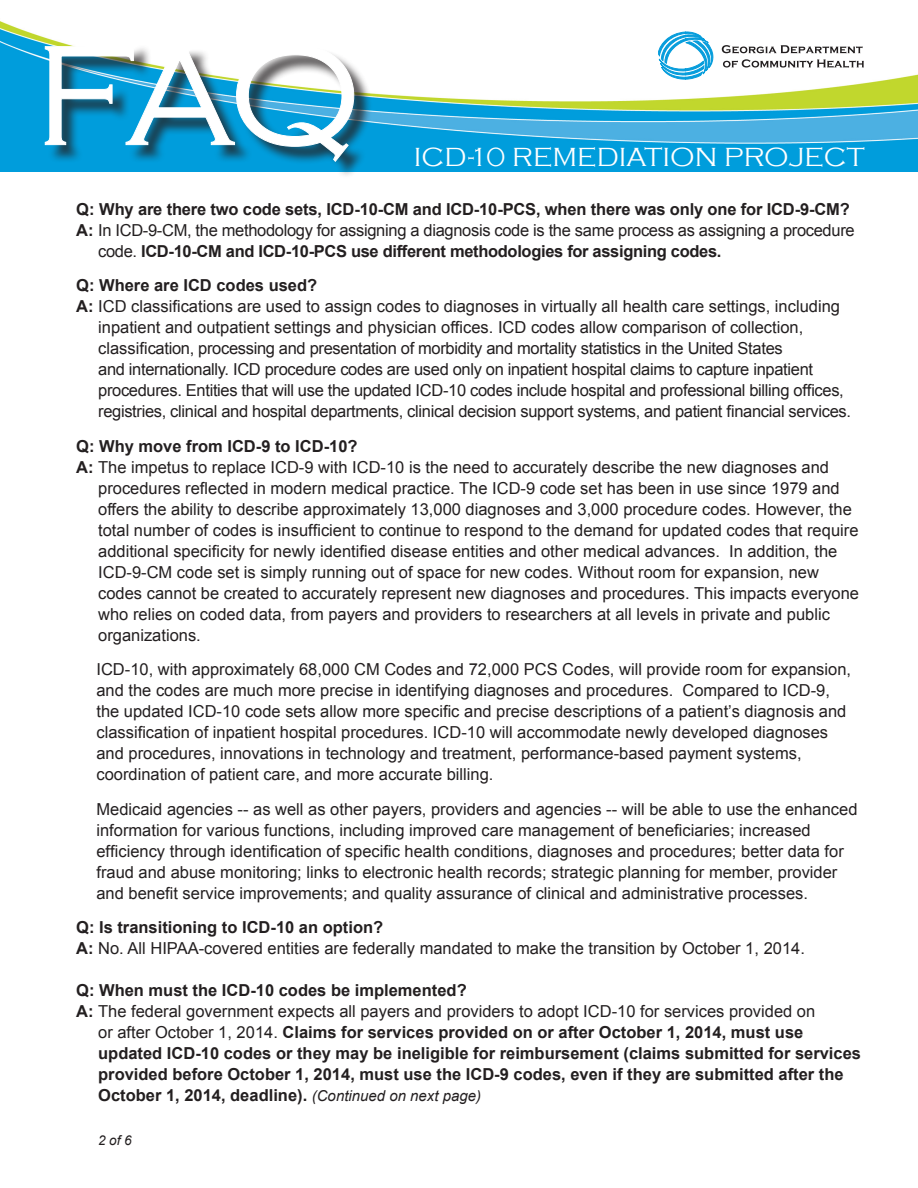
<style>
.page{position:relative;width:918px;height:1188px;background:#fff}
.page>*{position:absolute;margin:0;border:0;box-sizing:border-box;transform-origin:0 0}
.text{font:300 147px "Copperplate Gothic";color:#fff}
.t1{font:300 27px "Copperplate Gothic";color:#fff}
.text-2{font:16.5px/21px "Arial";color:#231f20}
.text-3{font:16.5px/21px "Arial";letter-spacing:-.02em;color:#231f20}
.text-4{font:700 16.5px/21px "Arial";color:#231f20}
.question{font:700 16.5px "Arial";color:#231f20}
.question-2{font:16.5px "Arial";color:#231f20}
.t2{font:italic 13.5px "Arial";color:#231f20}
.s1{font-weight:700}
.s2{font-weight:400}
.s3{font-weight:400;font-style:italic;font-size:15px}
</style>
<div class="page">
<img style="left:0;top:21px;width:918px;height:151px">
<div style="left:48px;top:44px;width:325px;height:135px;background:#231f20;opacity:.75"></div>
<svg style="left:44px;top:41px;width:311px;height:122px"></svg>
<svg style="left:658px;top:32px;width:55px;height:47px"></svg>
<svg style="left:722px;top:45px;width:142px;height:23px"></svg>
<p class="text" style="left:34px;top:16px;width:329px">FAQ</p>
<p class="t1" style="left:414px;top:142px;width:452px">ICD -10 REMEDIATION PROJECT</p>
<p class="question" style="left:76px;top:198px;width:775px">Q: Why are there two code sets, ICD-10-CM and ICD-10-PCS, when there was only one for ICD-9-CM?</p>
<p class="text-3" style="left:98px;top:219px;width:758px;text-indent:-22px"><span class="s1">A:</span> In ICD-9-CM, the methodology for assigning a diagnosis code is the same process as assigning a procedure code. <span class="s1">ICD-10-CM and ICD-10-PCS use different methodologies for assigning codes.</span></p>
<p class="question" style="left:76px;top:274px;width:243px">Q: Where are ICD codes used?</p>
<p class="text-3" style="left:98px;top:296px;width:754px;text-indent:-22px"><span class="s1">A:</span> ICD classifications are used to assign codes to diagnoses in virtually all health care settings, including inpatient and outpatient settings and physician offices. ICD codes allow comparison of collection, classification, processing and presentation of morbidity and mortality statistics in the United States<br>and internationally. ICD procedure codes are used only on inpatient hospital claims to capture inpatient procedures. Entities that will use the updated ICD-10 codes include hospital and professional billing offices, registries, clinical and hospital departments, clinical decision support systems, and patient financial services.</p>
<p class="question" style="left:76px;top:435px;width:283px">Q: Why move from ICD-9 to ICD-10?</p>
<p class="text-2" style="left:98px;top:456px;width:762px;text-indent:-22px"><span class="s1">A:</span> The impetus to replace ICD-9 with ICD-10 is the need to accurately describe the new diagnoses and procedures reflected in modern medical practice. The ICD-9 code set has been in use since 1979 and offers the ability to describe approximately 13,000 diagnoses and 3,000 procedure codes. However, the total number of codes is insufficient to continue to respond to the demand for updated codes that require additional specificity for newly identified disease entities and other medical advances. In addition, the ICD-9-CM code set is simply running out of space for new codes. Without room for expansion, new codes cannot be created to accurately represent new diagnoses and procedures. This impacts everyone who relies on coded data, from payers and providers to researchers at all levels in private and public organizations.</p>
<p class="text-2" style="left:96px;top:659px;width:756px">ICD-10, with approximately 68,000 CM Codes and 72,000 PCS Codes, will provide room for expansion, and the codes are much more precise in identifying diagnoses and procedures. Compared to ICD-9, the updated ICD-10 code sets allow more specific and precise descriptions of a patient’s diagnosis and classification of inpatient hospital procedures. ICD-10 will accommodate newly developed diagnoses and procedures, innovations in technology and treatment, performance-based payment systems, coordination of patient care, and more accurate billing.</p>
<p class="text-2" style="left:96px;top:798px;width:763px">Medicaid agencies -- as well as other payers, providers and agencies -- will be able to use the enhanced information for various functions, including improved care management of beneficiaries; increased efficiency through identification of specific health conditions, diagnoses and procedures; better data for fraud and abuse monitoring; links to electronic health records; strategic planning for member, provider and benefit service improvements; and quality assurance of clinical and administrative processes.</p>
<p class="question" style="left:76px;top:916px;width:309px">Q: Is transitioning to ICD-10 an option?</p>
<p class="question-2" style="left:76px;top:937px;width:730px"><span class="s1">A:</span> No. All HIPAA-covered entities are federally mandated to make the transition by October 1, 2014.</p>
<p class="question" style="left:76px;top:979px;width:392px">Q: When must the ICD-10 codes be implemented?</p>
<p class="text-4" style="left:98px;top:1001px;width:764px;text-indent:-22px">A: <span class="s2">The federal government expects all payers and providers to adopt ICD-10 for services provided on<br>or after October 1, 2014.</span> Claims for services provided on or after October 1, 2014, must use updated ICD-10 codes or they may be ineligible for reimbursement (claims submitted for services provided before October 1, 2014, must use the ICD-9 codes, even if they are submitted after the October 1, 2014, deadline). <span class="s3">(Continued on next page)</span></p>
<p class="t2" style="left:98px;top:1131px;width:35px">2 of 6</p>
</div>
